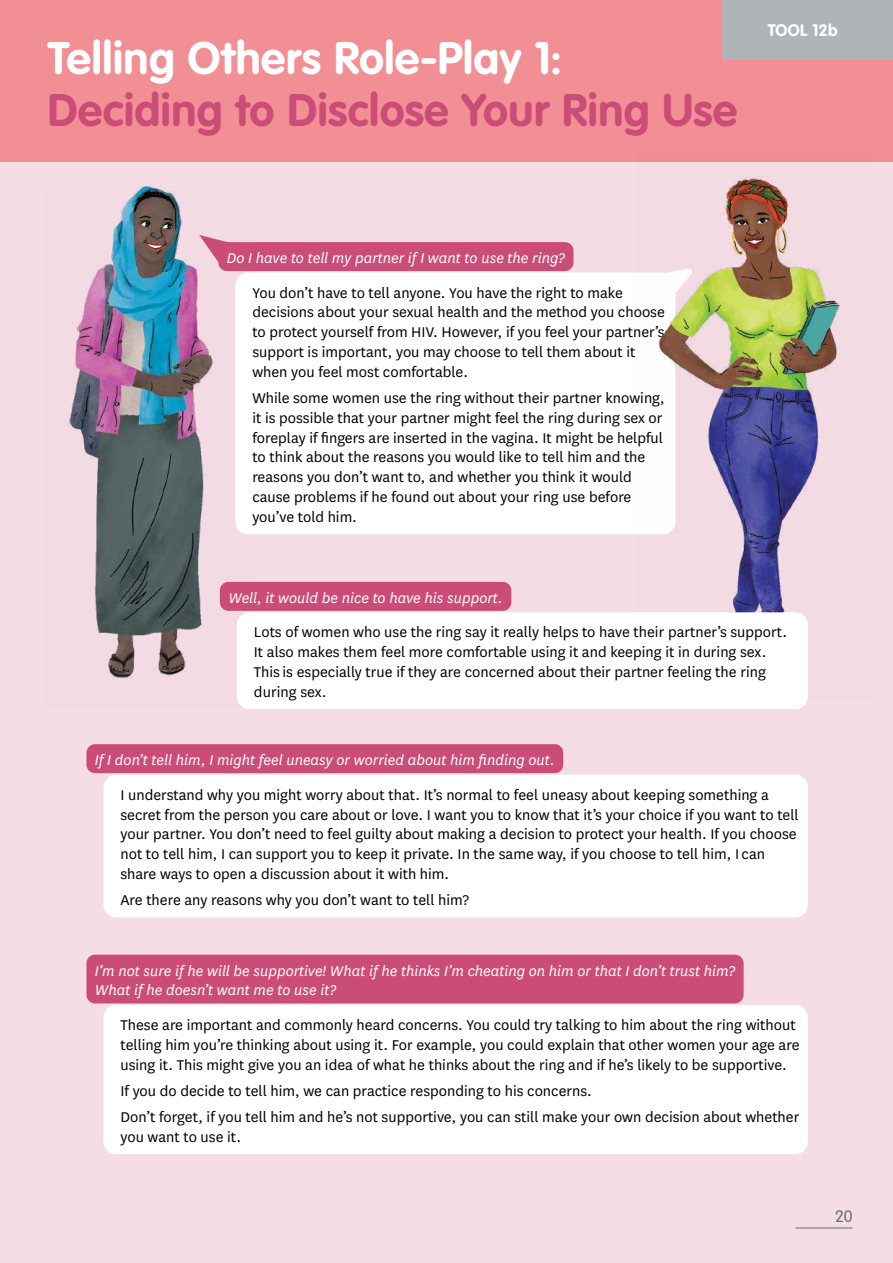
<style>
.page{position:relative;width:893px;height:1263px;background:#fff}
.page>*{position:absolute;margin:0;border:0;box-sizing:border-box;transform-origin:0 0}
.t1{font:700 45px "VAG Rounded Std";letter-spacing:.01em;color:#cb4c77}
.t2{font:700 45px "VAG Rounded Std";letter-spacing:.01em;color:#fff}
.t3{font:16.5px/19.8px "National";color:#000}
.t4{font:italic 16.5px/19.8px "National";color:#fff}
.t5{font:700 16.5px "VAG Rounded Std";letter-spacing:.01em;color:#fff}
.t6{font:300 16.5px "VAG Rounded Std";color:#6d6e71}
</style>
<div class="page">
<div style="left:0;top:144px;width:893px;height:1119px;background:#f5dde6"></div>
<div style="left:0;top:0;width:893px;height:161px;background:#f28f94"></div>
<img style="left:68px;top:186px;width:188px;height:517px">
<div style="left:218px;top:242px;width:355px;height:29px;background:#cb4c77;border-radius:9px"></div>
<div style="left:235px;top:273px;width:441px;height:261px;background:#fff;border-radius:13px"></div>
<div style="left:86px;top:744px;width:477px;height:29px;background:#cb4c77;border-radius:9px"></div>
<div style="left:103px;top:775px;width:705px;height:142px;background:#fff;border-radius:13px"></div>
<div style="left:86px;top:955px;width:658px;height:48px;background:#cb4c77;border-radius:9px"></div>
<div style="left:103px;top:1005px;width:705px;height:149px;background:#fff;border-radius:13px"></div>
<svg style="left:199px;top:235px;width:33px;height:34px"></svg>
<img style="left:637px;top:161px;width:236px;height:451px">
<div style="left:220px;top:582px;width:291px;height:29px;background:#cb4c77;border-radius:9px"></div>
<div style="left:237px;top:612px;width:571px;height:97px;background:#fff;border-radius:13px"></div>
<hr style="left:795px;top:1227px;width:58px;height:1px;background:#6d6e71">
<div style="left:723px;top:0;width:170px;height:60px;background:#b1b4b6"></div>
<h1 class="t2" style="left:48px;top:31px;width:516px">Telling Others Role-Play 1:</h1>
<h1 class="t1" style="left:48px;top:84px;width:691px">Deciding to Disclose Your Ring Use</h1>
<p class="t5" style="left:768px;top:21px;width:71px">TOOL 12b</p>
<p class="t4" style="left:227px;top:248px;width:340px">Do I have to tell my partner if I want to use the ring?</p>
<p class="t3" style="left:252px;top:282px;width:414px">You don’t have to tell anyone. You have the right to make decisions about your sexual health and the method you choose to protect yourself from HIV. However, if you feel your partner’s support is important, you may choose to tell them about it when you feel most comfortable.</p>
<p class="t3" style="left:252px;top:387px;width:414px">While some women use the ring without their partner knowing, it is possible that your partner might feel the ring during sex or foreplay if fingers are inserted in the vagina. It might be helpful to think about the reasons you would like to tell him and the reasons you don’t want to, and whether you think it would cause problems if he found out about your ring use before you’ve told him.</p>
<p class="t4" style="left:228px;top:587px;width:276px">Well, it would be nice to have his support.</p>
<p class="t3" style="left:254px;top:622px;width:535px">Lots of women who use the ring say it really helps to have their partner’s support.<br>It also makes them feel more comfortable using it and keeping it in during sex.<br>This is especially true if they are concerned about their partner feeling the ring during sex.</p>
<p class="t4" style="left:95px;top:750px;width:461px">If I don’t tell him, I might feel uneasy or worried about him finding out.</p>
<p class="t3" style="left:120px;top:784px;width:680px">I understand why you might worry about that. It’s normal to feel uneasy about keeping something a secret from the person you care about or love. I want you to know that it’s your choice if you want to tell your partner. You don’t need to feel guilty about making a decision to protect your health. If you choose not to tell him, I can support you to keep it private. In the same way, if you choose to tell him, I can share ways to open a discussion about it with him.</p>
<p class="t3" style="left:120px;top:889px;width:350px">Are there any reasons why you don’t want to tell him?</p>
<p class="t4" style="left:95px;top:960px;width:642px">I’m not sure if he will be supportive! What if he thinks I’m cheating on him or that I don’t trust him?<br>What if he doesn’t want me to use it?</p>
<p class="t3" style="left:120px;top:1014px;width:680px">These are important and commonly heard concerns. You could try talking to him about the ring without telling him you’re thinking about using it. For example, you could explain that other women your age are using it. This might give you an idea of what he thinks about the ring and if he’s likely to be supportive.</p>
<p class="t3" style="left:120px;top:1077px;width:680px;line-height:26.2px">If you do decide to tell him, we can practice responding to his concerns.<br>Don’t forget, if you tell him and he’s not supportive, you can still make your own decision about whether</p>
<p class="t3" style="left:120px;top:1126px;width:122px">you want to use it.</p>
<p class="t6" style="left:835px;top:1207px;width:19px">20</p>
</div>
